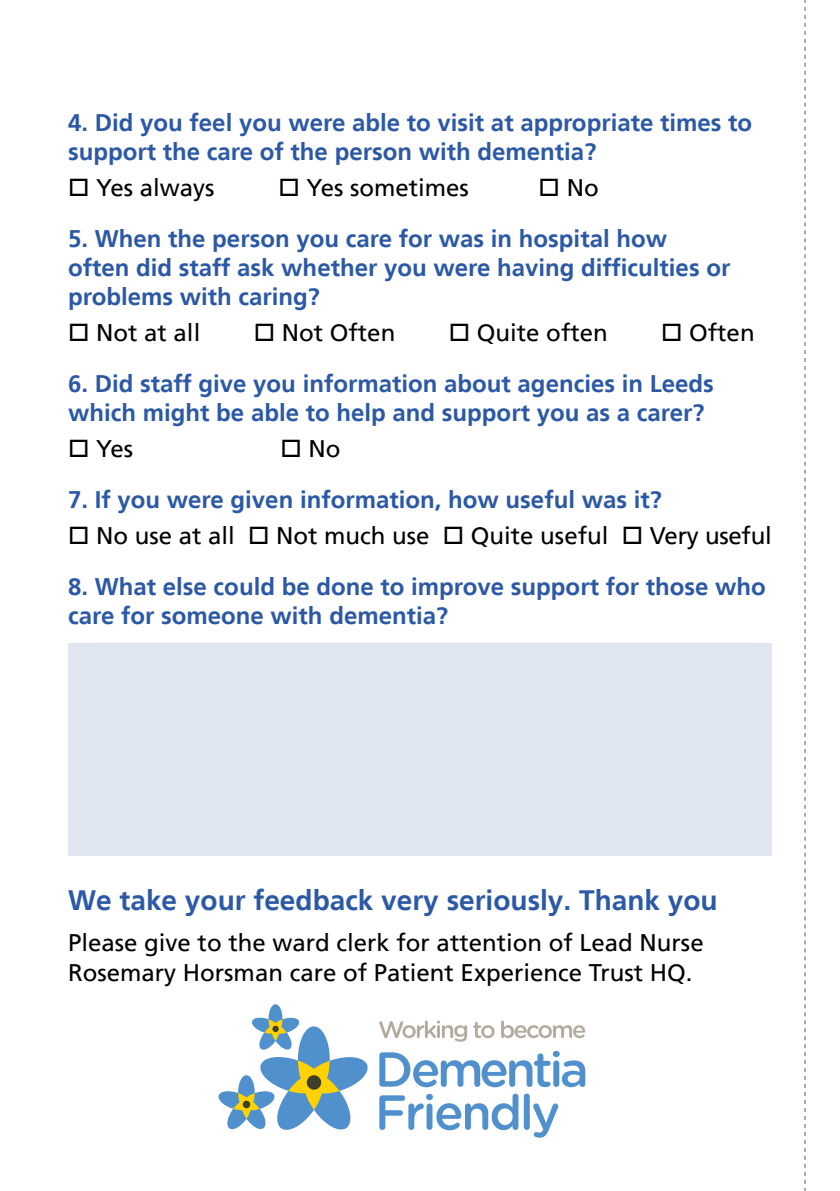
<style>
.page{position:relative;width:840px;height:1191px;background:#fff}
.page>*{position:absolute;margin:0;border:0;box-sizing:border-box;transform-origin:0 0}
.Main_Headings{font:700 28px "Frutiger LT";color:#2c59a5}
.Sub_Heading{font:700 24px/28.8px "Frutiger LT";color:#2c59a5}
.Body_Text{font:24px/30px "Frutiger LT";color:#000}
</style>
<div class="page">
<div style="left:68px;top:643px;width:703px;height:213px;background:#dfe6f2"></div>
<svg style="left:804px;top:0;width:1px;height:1191px"></svg>
<svg style="left:379px;top:1051px;width:206px;height:36px"></svg>
<svg style="left:379px;top:1093px;width:139px;height:37px"></svg>
<div style="left:523px;top:1093px;width:6px;height:37px;background:#5091cd;border-radius:3px"></div>
<svg style="left:533px;top:1103px;width:25px;height:34px"></svg>
<svg style="left:379px;top:1020px;width:88px;height:21px"></svg>
<svg style="left:473px;top:1021px;width:21px;height:17px"></svg>
<svg style="left:501px;top:1020px;width:84px;height:18px"></svg>
<svg style="left:218px;top:1004px;width:150px;height:126px"></svg>
<div style="left:272px;top:1025px;width:6px;height:7px;background:#3f3e29;border-radius:50%"></div>
<p class="Sub_Heading" style="left:68px;top:109px;width:685px">4. Did you feel you were able to visit at appropriate times to support the care of the person with dementia?</p>
<p class="Body_Text" style="left:68px;top:173px;width:148px">□ Yes always</p>
<p class="Body_Text" style="left:278px;top:173px;width:192px">□ Yes sometimes</p>
<p class="Body_Text" style="left:538px;top:173px;width:62px">□ No</p>
<p class="Sub_Heading" style="left:68px;top:225px;width:663px">5. When the person you care for was in hospital how often did staff ask whether you were having difficulties or problems with caring?</p>
<p class="Body_Text" style="left:68px;top:317px;width:134px">□ Not at all</p>
<p class="Body_Text" style="left:254px;top:317px;width:143px">□ Not Often</p>
<p class="Body_Text" style="left:448px;top:317px;width:160px">□ Quite often</p>
<p class="Body_Text" style="left:660px;top:317px;width:95px">□ Often</p>
<p class="Sub_Heading" style="left:68px;top:369px;width:647px">6. Did staff give you information about agencies in Leeds which might be able to help and support you as a carer?</p>
<p class="Body_Text" style="left:68px;top:433px;width:66px">□ Yes</p>
<p class="Body_Text" style="left:280px;top:433px;width:62px">□ No</p>
<p class="Sub_Heading" style="left:68px;top:485px;width:595px">7. If you were given information, how useful was it?</p>
<p class="Body_Text" style="left:68px;top:520px;width:704px">□ No use at all □ Not much use □ Quite useful □ Very useful</p>
<p class="Sub_Heading" style="left:68px;top:573px;width:699px">8. What else could be done to improve support for those who care for someone with dementia?</p>
<p class="Main_Headings" style="left:68px;top:883px;width:650px">We take your feedback very seriously. Thank you</p>
<p class="Body_Text" style="left:68px;top:928px;width:636px">Please give to the ward clerk for attention of Lead Nurse<br>Rosemary Horsman care of Patient Experience Trust HQ.</p>
</div>
